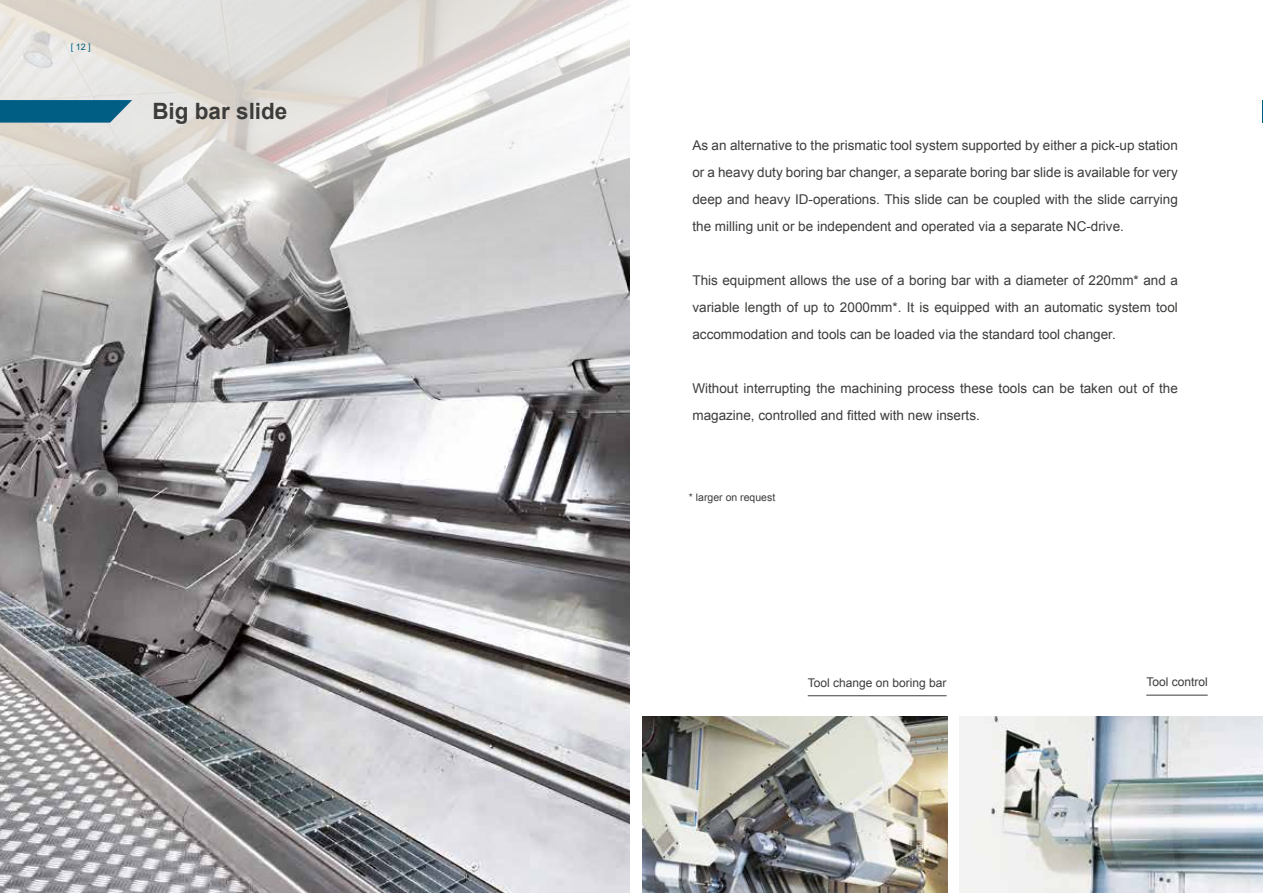
<style>
.page{position:relative;width:1263px;height:893px;background:#fff}
.page>*{position:absolute;margin:0;border:0;box-sizing:border-box;transform-origin:0 0}
.t1{font:700 22.5px "Arial";color:#3c3c3b}
.t2{font:13.5px/27px "Arial";color:#3c3c3b;text-align:justify}
.t3{font:12px "Arial";color:#3c3c3b}
.t4{font:10.5px "Arial";color:#3c3c3b}
.t5{font:9px "Arial";color:#005e85}
</style>
<div class="page">
<img style="left:0;top:334px;width:629px;height:558px">
<svg style="left:0;top:0;width:630px;height:334px"></svg>
<img style="left:643px;top:717px;width:304px;height:175px">
<img style="left:959px;top:717px;width:304px;height:175px">
<svg style="left:0;top:100px;width:132px;height:23px;background:#166b8e"></svg>
<svg style="left:1262px;top:100px;width:1px;height:23px"></svg>
<hr style="left:1146px;top:695px;width:62px;height:1px;background:#3c3c3b">
<hr style="left:808px;top:695px;width:138px;height:1px;background:#3c3c3b">
<p class="t5" style="left:71px;top:41px;width:22px">[ 12 ]</p>
<h1 class="t1" style="left:152px;top:96px;width:137px">Big bar slide</h1>
<p class="t2" style="left:692px;top:132px;width:487px">As an alternative to the prismatic tool system supported by either a pick-up station or a heavy duty boring bar changer, a separate boring bar slide is available for very deep and heavy ID-operations. This slide can be coupled with the slide carrying the milling unit or be independent and operated via a separate NC-drive.</p>
<p class="t2" style="left:692px;top:267px;width:487px">This equipment allows the use of a boring bar with a diameter of 220mm* and a variable length of up to 2000mm*. It is equipped with an automatic system tool accommodation and tools can be loaded via the standard tool changer.</p>
<p class="t2" style="left:692px;top:375px;width:487px">Without interrupting the machining process these tools can be taken out of the magazine, controlled and fitted with new inserts.</p>
<p class="t4" style="left:689px;top:491px;width:88px">* larger on request</p>
<p class="t3" style="left:808px;top:675px;width:140px">Tool change on boring bar</p>
<p class="t3" style="left:1146px;top:674px;width:63px">Tool control</p>
</div>
